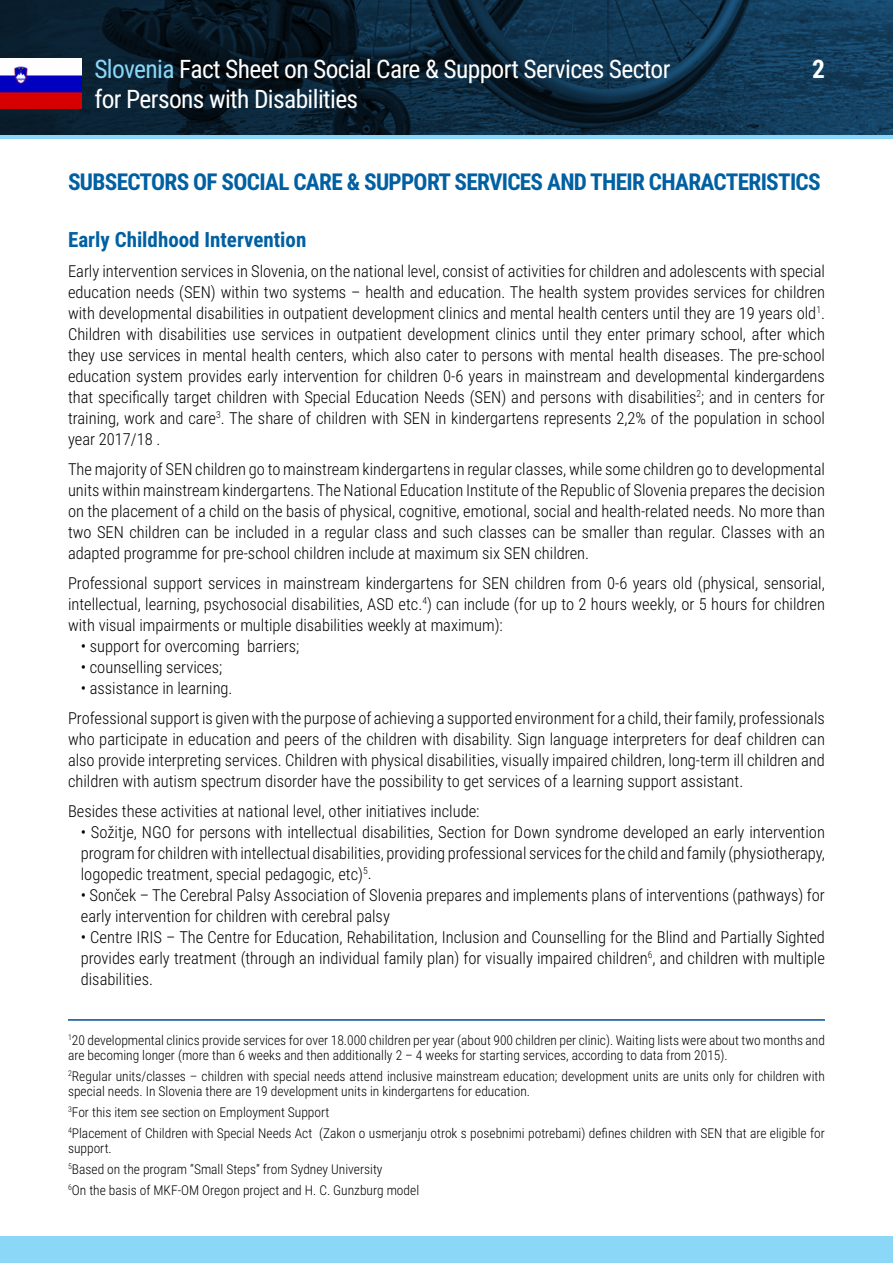
<style>
.page{position:relative;width:893px;height:1263px;background:#fff}
.page>*{position:absolute;margin:0;border:0;box-sizing:border-box;transform-origin:0 0}
.t1{font:25.5px "Roboto Condensed";letter-spacing:-.025em;color:#fff}
.t2{font:700 25.5px "Roboto Condensed";color:#fff}
.t3{font:700 23.25px "Roboto Condensed";letter-spacing:-.03em;color:#0060a2}
.t4{font:700 21px "Roboto Condensed";color:#0060a2}
.t5{font:300 16.5px/21px "Roboto Condensed";color:#000;text-align:justify}
.t6{font:300 13.5px/21px "Roboto Condensed";color:#000}
.s1{color:#8ad7f8}
</style>
<div class="page">
<svg style="left:0;top:0;width:893px;height:135px;background:#0c293d"></svg>
<div style="left:0;top:1237px;width:893px;height:26px;background:#8ad7f8"></div>
<hr style="left:0;top:135px;width:893px;height:3px;background:#8ad7f8">
<img style="left:0;top:59px;width:82px;height:49px">
<hr style="left:68px;top:1019px;width:757px;height:2px;background:#004d94">
<h1 class="t1" style="left:94px;top:51px;width:578px"><span class="s1">Slovenia</span> Fact Sheet on Social Care &amp; Support Services Sector</h1>
<h1 class="t2" style="left:812px;top:51px;width:14px">2</h1>
<h1 class="t1" style="left:94px;top:81px;width:265px">for Persons with Disabilities</h1>
<h2 class="t3" style="left:68px;top:166px;width:754px">SUBSECTORS OF SOCIAL CARE &amp; SUPPORT SERVICES AND THEIR CHARACTERISTICS</h2>
<p class="t4" style="left:68px;top:225px;width:240px">Early Childhood Intervention</p>
<p class="t5" style="left:68px;top:260px;width:758px">Early intervention services in Slovenia, on the national level, consist of activities for children and adolescents with special education needs (SEN) within two systems – health and education. The health system provides services for children with developmental disabilities in outpatient development clinics and mental health centers until they are 19 years old<sup>1</sup>.<br>Children with disabilities use services in outpatient development clinics until they enter primary school, after which they use services in mental health centers, which also cater to persons with mental health diseases. The pre-school education system provides early intervention for children 0-6 years in mainstream and developmental kindergardens that specifically target children with Special Education Needs (SEN) and persons with disabilities<sup>2</sup>; and in centers for training, work and care<sup>3</sup>. The share of children with SEN in kindergartens represents 2,2% of the population in school year 2017/18 .</p>
<p class="t5" style="left:68px;top:458px;width:758px">The majority of SEN children go to mainstream kindergartens in regular classes, while some children go to developmental units within mainstream kindergartens. The National Education Institute of the Republic of Slovenia prepares the decision on the placement of a child on the basis of physical, cognitive, emotional, social and health-related needs. No more than two SEN children can be included in a regular class and such classes can be smaller than regular. Classes with an adapted programme for pre-school children include at maximum six SEN children.</p>
<p class="t5" style="left:68px;top:572px;width:758px">Professional support services in mainstream kindergartens for SEN children from 0-6 years old (physical, sensorial, intellectual, learning, psychosocial disabilities, ASD etc.<sup>4</sup>) can include (for up to 2 hours weekly, or 5 hours for children with visual impairments or multiple disabilities weekly at maximum):</p>
<p class="t5" style="left:81px;top:635px;width:220px">• support for overcoming barriers;</p>
<p class="t5" style="left:81px;top:656px;width:143px">• counselling services;</p>
<p class="t5" style="left:68px;top:672px;width:758px;line-height:30px;text-indent:13px">• assistance in learning.<br>Professional support is given with the purpose of achieving a supported environment for a child, their family, professionals</p>
<p class="t5" style="left:68px;top:728px;width:758px">who participate in education and peers of the children with disability. Sign language interpreters for deaf children can also provide interpreting services. Children with physical disabilities, visually impaired children, long-term ill children and children with autism spectrum disorder have the possibility to get services of a learning support assistant.</p>
<p class="t5" style="left:68px;top:799px;width:413px">Besides these activities at national level, other initiatives include:</p>
<p class="t5" style="left:81px;top:820px;width:746px">• Sožitje, NGO for persons with intellectual disabilities, Section for Down syndrome developed an early intervention program for children with intellectual disabilities, providing professional services for the child and family (physiotherapy, logopedic treatment, special pedagogic, etc)<sup>5</sup>.</p>
<p class="t5" style="left:81px;top:883px;width:746px">• Sonček – The Cerebral Palsy Association of Slovenia prepares and implements plans of interventions (pathways) for early intervention for children with cerebral palsy</p>
<p class="t5" style="left:81px;top:925px;width:746px">• Centre IRIS – The Centre for Education, Rehabilitation, Inclusion and Counselling for the Blind and Partially Sighted provides early treatment (through an individual family plan) for visually impaired children<sup>6</sup>, and children with multiple disabilities.</p>
<p class="t6" style="left:68px;top:1032px;width:758px;line-height:15px"><sup>1</sup>20 developmental clinics provide services for over 18.000 children per year (about 900 children per clinic). Waiting lists were about two months and are becoming longer (more than 6 weeks and then additionally 2 – 4 weeks for starting services, according to data from 2015).</p>
<p class="t6" style="left:68px;top:1068px;width:758px;line-height:15px"><sup>2</sup>Regular units/classes – children with special needs attend inclusive mainstream education; development units are units only for children with special needs. In Slovenia there are 19 development units in kindergartens for education.</p>
<p class="t6" style="left:68px;top:1101px;width:758px"><sup>3</sup>For this item see section on Employment Support<br><sup>4</sup>Placement of Children with Special Needs Act (Zakon o usmerjanju otrok s posebnimi potrebami) defines children with SEN that are eligible for</p>
<p class="t6" style="left:68px;top:1137px;width:353px">support.<br><sup>5</sup>Based on the program “Small Steps” from Sydney University<br><sup>6</sup>On the basis of MKF-OM Oregon project and H. C. Gunzburg model</p>
</div>
